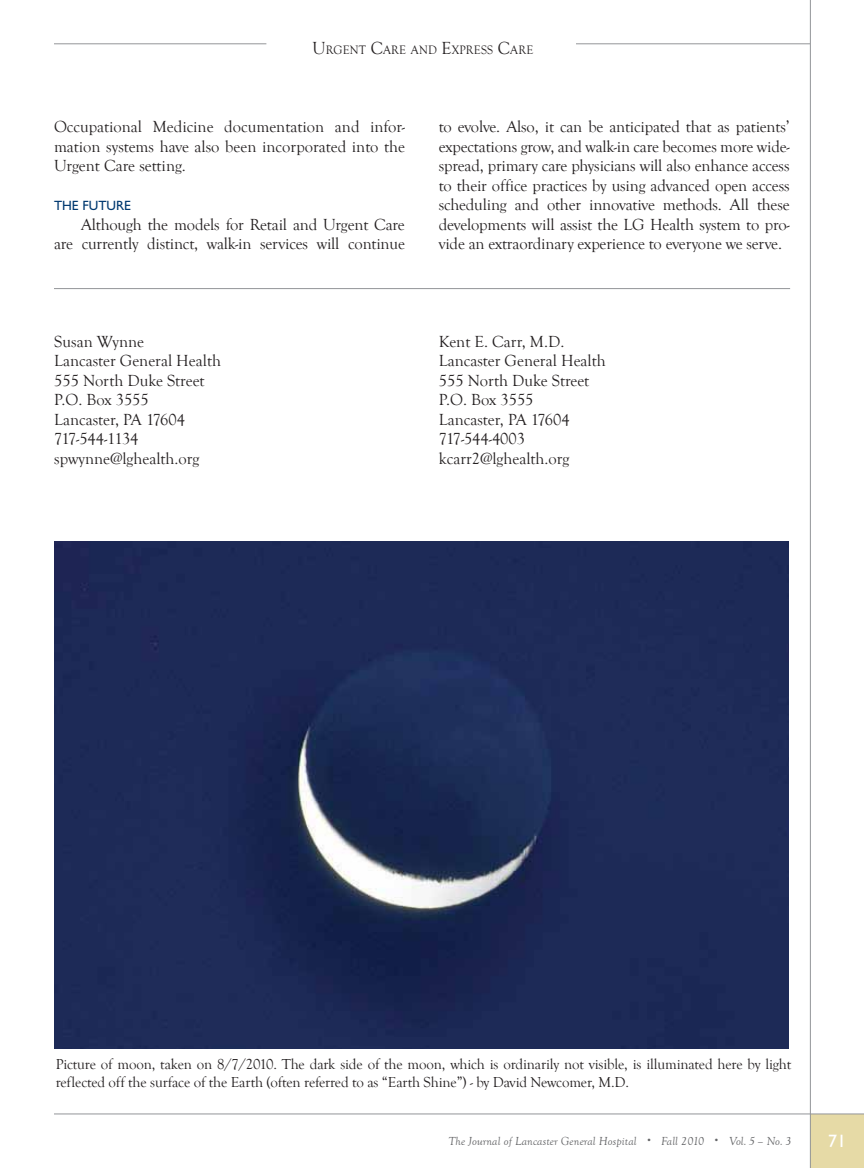
<style>
.page{position:relative;width:864px;height:1168px;background:#fff}
.page>*{position:absolute;margin:0;border:0;box-sizing:border-box;transform-origin:0 0}
.t1{font:18px "Gill Sans Std";color:#fff}
.t2{font:16.5px/19.5px "Goudy Old Style T";color:#231f20;text-align:justify}
.t3{font:14.85px/18.6px "Goudy Old Style T";letter-spacing:-.01em;color:#231f20}
.t4{font:13.5px "Gill Sans Std";color:#003970}
.t5{font:12.6px "Goudy Old Style T";letter-spacing:.015em;color:#231f20;scale:.95 1}
.t6{font:italic 12px "Goudy Old Style T";letter-spacing:.01em;color:#636466}
.s1{font-size:18px}
.s2{font-size:9px}
</style>
<div class="page">
<div style="left:810px;top:1113px;width:54px;height:55px;background:#e6daa6"></div>
<hr style="left:54px;top:1113px;width:810px;height:1px;background:#939598">
<hr style="left:810px;top:0;width:1px;height:1168px;background:#939598">
<hr style="left:576px;top:43px;width:234px;height:1px;background:#939598">
<hr style="left:54px;top:43px;width:212px;height:1px;background:#939598">
<hr style="left:54px;top:288px;width:736px;height:1px;background:#939598">
<img style="left:54px;top:542px;width:735px;height:506px">
<p class="t5" style="left:313px;top:43px;width:234px"><span class="s1">U</span>RGENT <span class="s1">C</span>ARE AND <span class="s1">E</span>XPRESS <span class="s1">C</span>ARE</p>
<p class="t2" style="left:54px;top:117px;width:353px">Occupational Medicine documentation and infor&shy;mation systems have also been incorporated into the Urgent Care setting.</p>
<p class="t4" style="left:54px;top:198px;width:79px">THE FUTURE</p>
<p class="t2" style="left:54px;top:215px;width:352px;text-align:right">Although the models for Retail and Urgent Care<br>are currently distinct, walk-in services will continue</p>
<p class="t2" style="left:439px;top:117px;width:353px">to evolve. Also, it can be anticipated that as patients’ expectations grow, and walk-in care becomes more wide&shy;spread, primary care physicians will also enhance access to their office practices by using advanced open access scheduling and other innovative methods. All these developments will assist the LG Health system to pro&shy;vide an extraordinary experience to everyone we serve.</p>
<p class="t2" style="left:54px;top:332px;width:168px;text-align:left">Susan Wynne<br>Lancaster General Health<br>555 North Duke Street<br>P.O. Box 3555<br>Lancaster, PA 17604<br>717-544-1134 spwynne@lghealth.org</p>
<p class="t2" style="left:439px;top:332px;width:168px;text-align:left">Kent E. Carr, M.D.<br>Lancaster General Health<br>555 North Duke Street<br>P.O. Box 3555<br>Lancaster, PA 17604<br>717-544-4003 kcarr2@lghealth.org</p>
<p class="t3" style="left:56px;top:1055px;width:737px">Picture of moon, taken on 8/7/2010. The dark side of the moon, which is ordinarily not visible, is illuminated here by light reflected off the surface of the Earth (often referred to as “Earth Shine”) - by David Newcomer, M.D.</p>
<p class="t6" style="left:449px;top:1134px;width:344px">The Journal of Lancaster General Hospital <span class="s2">•</span> Fall 2010 <span class="s2">•</span> Vol. 5 – No. 3</p>
<p class="t1" style="left:828px;top:1130px;width:19px">71</p>
</div>
